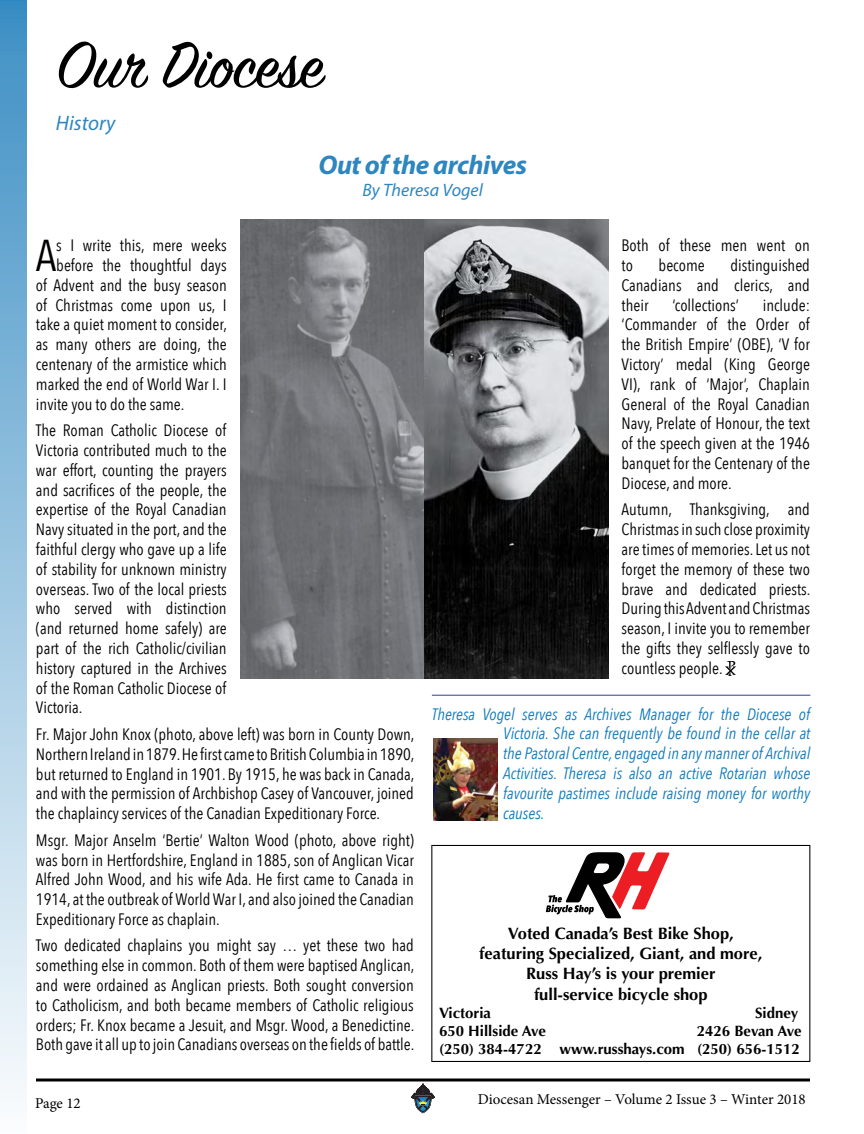
<style>
.page{position:relative;width:864px;height:1134px;background:#fff}
.page>*{position:absolute;margin:0;border:0;box-sizing:border-box;transform-origin:0 0}
.t1{font:72px "Sign Painter House Script";color:#000}
.t2{font:44.4px "Avenir Next Condensed";color:#000}
.t3{font:italic 700 27px "Myriad Pro";letter-spacing:-.02em;color:#2d86c0}
.t4{font:italic 21px "Myriad Pro";color:#2d86c0}
.t5{font:italic 18px "Myriad Pro";color:#2d86c0}
.t6{font:16.5px/19.8px "Avenir Next Condensed";color:#000;text-align:justify}
.t7{font:italic 16.5px/19.8px "Avenir Next Condensed";color:#107abc;text-align:justify}
.t8{font:700 16.5px/19.8px "Optima";color:#000;text-align:center}
.t9{font:700 15px/18px "Optima";color:#000;text-align:right}
.t10{font:15px "Minion Pro";color:#000}
</style>
<div class="page">
<svg style="left:36px;top:1078px;width:774px;height:4px;background:#3f3f3f"></svg>
<svg style="left:411px;top:1084px;width:24px;height:29px"></svg>
<div style="left:0;top:0;width:27px;height:1134px;background:linear-gradient(to bottom,#3c8fc4,#fcfdfe)"></div>
<img style="left:725px;top:661px;width:11px;height:14px">
<hr style="left:432px;top:695px;width:378px;height:1px;background:#25408f">
<img style="left:433px;top:739px;width:64px;height:81px">
<img style="left:240px;top:220px;width:368px;height:459px">
<div style="left:431px;top:845px;width:379px;height:217px;border:1px solid #000"></div>
<svg style="left:546px;top:852px;width:123px;height:66px"></svg>
<h1 class="t1" style="left:56px;top:21px;width:269px">Our Diocese</h1>
<p class="t4" style="left:56px;top:110px;width:61px">History</p>
<h3 class="t3" style="left:318px;top:147px;width:210px">Out of the archives</h3>
<p class="t5" style="left:362px;top:178px;width:122px">By Theresa Vogel</p>
<h2 class="t2" style="left:36px;top:218px;width:22px">A</h2>
<p class="t6" style="left:56px;top:235px;width:172px">s I write this, mere weeks</p>
<p class="t6" style="left:56px;top:255px;width:172px">before the thoughtful days</p>
<p class="t6" style="left:36px;top:274px;width:192px">of Advent and the busy season</p>
<p class="t6" style="left:36px;top:294px;width:192px">of Christmas come upon us, I</p>
<p class="t6" style="left:36px;top:314px;width:193px">take a quiet moment to consider,</p>
<p class="t6" style="left:36px;top:334px;width:192px">as many others are doing, the</p>
<p class="t6" style="left:36px;top:354px;width:192px">centenary of the armistice which</p>
<p class="t6" style="left:36px;top:373px;width:192px">marked the end of World War I. I</p>
<p class="t6" style="left:36px;top:393px;width:150px">invite you to do the same.</p>
<p class="t6" style="left:36px;top:420px;width:192px">The Roman Catholic Diocese of Victoria contributed much to the war effort, counting the prayers and sacrifices of the people, the expertise of the Royal Canadian Navy situated in the port, and the faithful clergy who gave up a life of stability for unknown ministry overseas. Two of the local priests who served with distinction (and returned home safely) are part of the rich Catholic/civilian history captured in the Archives of the Roman Catholic Diocese of Victoria.</p>
<p class="t6" style="left:36px;top:724px;width:380px">Fr. Major John Knox (photo, above left) was born in County Down, Northern Ireland in 1879. He first came to British Columbia in 1890, but returned to England in 1901. By 1915, he was back in Canada, and with the permission of Archbishop Casey of Vancouver, joined the chaplaincy services of the Canadian Expeditionary Force.</p>
<p class="t6" style="left:36px;top:829px;width:380px">Msgr. Major Anselm ‘Bertie’ Walton Wood (photo, above right) was born in Hertfordshire, England in 1885, son of Anglican Vicar Alfred John Wood, and his wife Ada. He first came to Canada in 1914, at the outbreak of World War I, and also joined the Canadian Expeditionary Force as chaplain.</p>
<p class="t6" style="left:36px;top:935px;width:380px">Two dedicated chaplains you might say … yet these two had something else in common. Both of them were baptised Anglican, and were ordained as Anglican priests. Both sought conversion to Catholicism, and both became members of Catholic religious orders; Fr. Knox became a Jesuit, and Msgr. Wood, a Benedictine.<br>Both gave it all up to join Canadians overseas on the fields of battle.</p>
<p class="t6" style="left:622px;top:235px;width:190px">Both of these men went on to</p>
<p class="t6" style="left:622px;top:255px;width:190px;text-indent:109px">distinguished Canadians and clerics, and their</p>
<p class="t6" style="left:659px;top:255px;width:48px">become</p>
<p class="t6" style="left:622px;top:294px;width:190px;text-indent:141px">include: ‘Commander of the Order of the British Empire’ (OBE), ‘V for Victory’ medal (King George VI), rank of ‘Major’, Chaplain General of the Royal Canadian Navy, Prelate of Honour, the text of the speech given at the 1946 banquet for the Centenary of the Diocese, and more.</p>
<p class="t6" style="left:622px;top:499px;width:190px">Autumn, Thanksgiving, and Christmas in such close proximity are times of memories. Let us not forget the memory of these two brave and dedicated priests.<br>During this Advent and Christmas season, I invite you to remember the gifts they selflessly gave to countless people.</p>
<p class="t6" style="left:672px;top:294px;width:68px">‘collections’</p>
<p class="t7" style="left:503px;top:704px;width:309px;text-indent:-71px">Theresa Vogel serves as Archives Manager for the Diocese of Victoria. She can frequently be found in the cellar at the Pastoral Centre, engaged in any manner of Archival Activities. Theresa is also an active Rotarian whose favourite pastimes include raising money for worthy causes.</p>
<p class="t8" style="left:479px;top:924px;width:285px">Voted Canada’s Best Bike Shop, featuring Specialized, Giant, and more,<br>Russ Hay’s is your premier</p>
<p class="t8" style="left:534px;top:985px;width:175px">full-service bicycle shop</p>
<p class="t9" style="left:439px;top:1004px;width:53px">Victoria</p>
<p class="t9" style="left:755px;top:1004px;width:45px">Sidney</p>
<p class="t9" style="left:439px;top:1022px;width:108px">650 Hillside Ave</p>
<p class="t9" style="left:439px;top:1022px;width:364px">2426 Bevan Ave<br>(250) 384-4722 www.russhays.com (250) 656-1512</p>
<p class="t10" style="left:35px;top:1093px;width:47px">Page 12</p>
<p class="t10" style="left:478px;top:1089px;width:330px">Diocesan Messenger – Volume 2 Issue 3 – Winter 2018</p>
</div>
